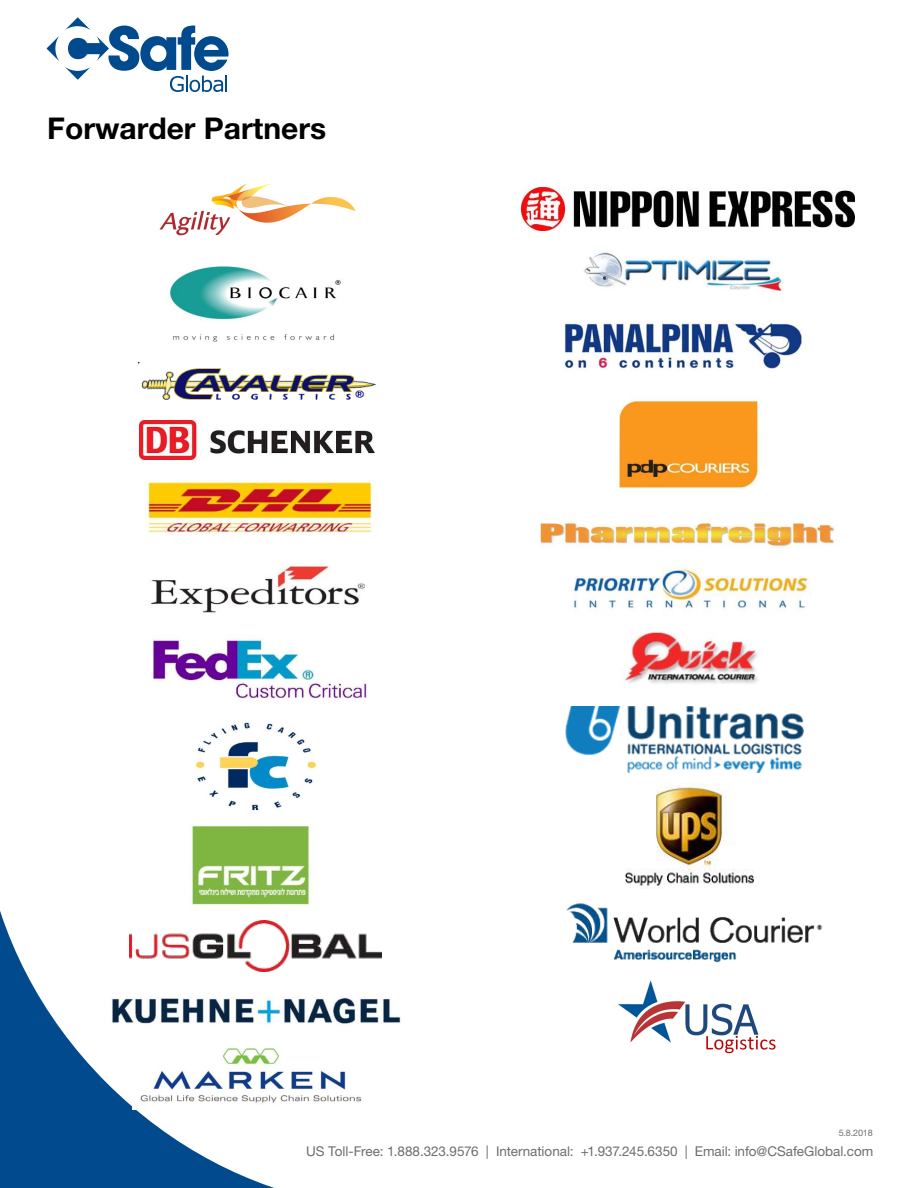
<style>
.page{position:relative;width:918px;height:1188px;background:#fff}
.page>*{position:absolute;margin:0;border:0;box-sizing:border-box;transform-origin:0 0}
.t1{font:700 30px "Helvetica Neue LT Std";color:#000}
.inVentiv_Default_Sty{font:13.5px "Helvetica Neue LT Std";color:#6c6d70}
.t2{font:9px "Helvetica Neue LT Std";color:#6d6f71}
</style>
<div class="page">
<svg style="left:0;top:911px;width:274px;height:277px;fill:#004a8d"></svg>
<svg style="left:46px;top:36px;width:13px;height:25px"></svg>
<svg style="left:65px;top:17px;width:164px;height:75px"></svg>
<img style="left:139px;top:421px;width:235px;height:39px">
<img style="left:145px;top:481px;width:232px;height:52px">
<img style="left:150px;top:564px;width:215px;height:49px">
<img style="left:152px;top:638px;width:215px;height:61px">
<img style="left:584px;top:252px;width:200px;height:40px">
<img style="left:563px;top:321px;width:239px;height:48px">
<img style="left:539px;top:520px;width:296px;height:28px">
<img style="left:573px;top:567px;width:239px;height:43px">
<img style="left:139px;top:363px;width:236px;height:37px">
<img style="left:618px;top:398px;width:142px;height:90px">
<img style="left:170px;top:266px;width:171px;height:76px">
<img style="left:521px;top:188px;width:334px;height:42px">
<img style="left:195px;top:722px;width:123px;height:89px">
<img style="left:191px;top:825px;width:121px;height:81px">
<img style="left:133px;top:1042px;width:229px;height:68px">
<img style="left:94px;top:980px;width:307px;height:53px">
<img style="left:130px;top:921px;width:252px;height:50px">
<img style="left:621px;top:632px;width:138px;height:52px">
<img style="left:625px;top:784px;width:128px;height:102px">
<img style="left:566px;top:903px;width:257px;height:60px">
<img style="left:566px;top:707px;width:238px;height:65px">
<img style="left:618px;top:980px;width:158px;height:74px">
<img style="left:159px;top:183px;width:197px;height:53px">
<h1 class="t1" style="left:47px;top:110px;width:280px">Forwarder Partners</h1>
<p class="t2" style="left:839px;top:1128px;width:36px">5.8.2018</p>
<p class="inVentiv_Default_Sty" style="left:306px;top:1143px;width:569px">US Toll-Free: 1.888.323.9576 | International: +1.937.245.6350 | Email: info@CSafeGlobal.com</p>
</div>
